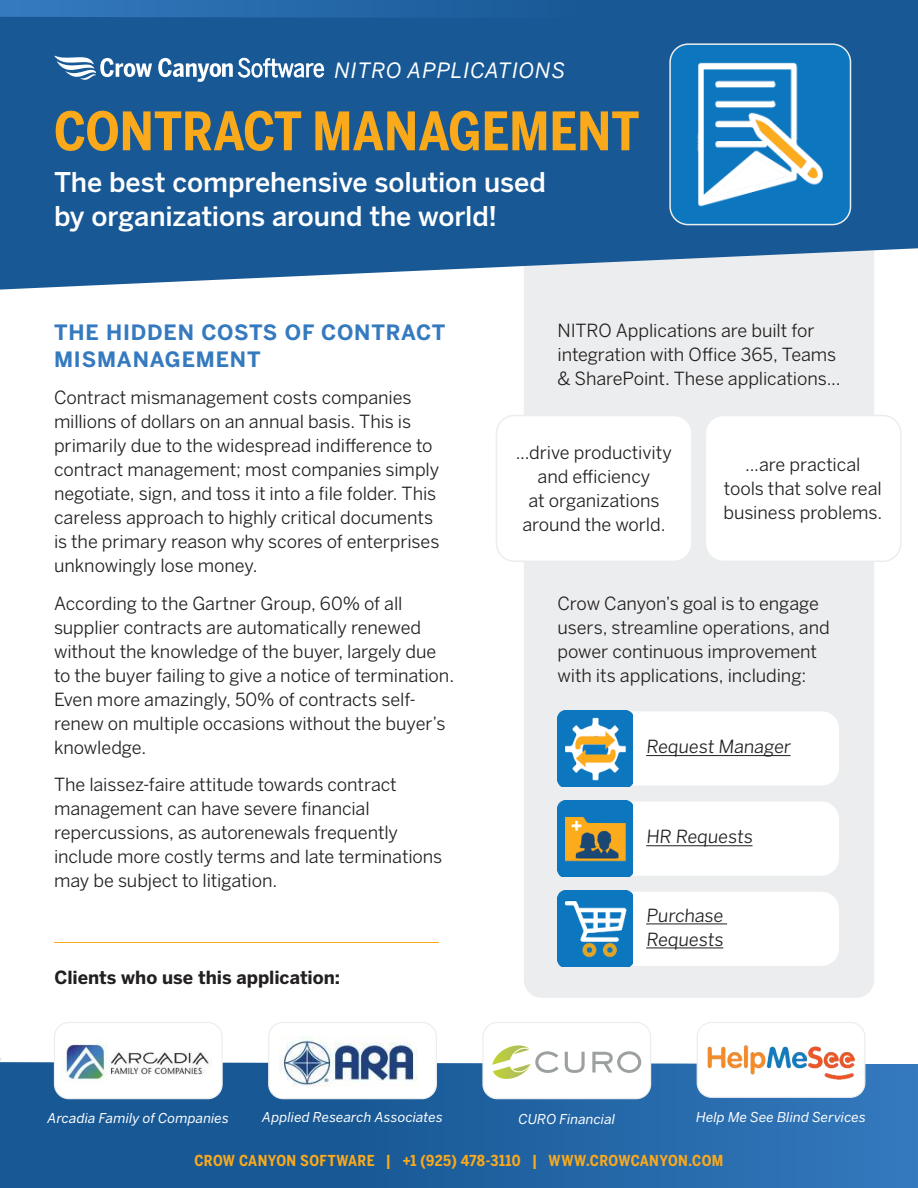
<style>
.page{position:relative;width:918px;height:1188px;background:#fff}
.page>*{position:absolute;margin:0;border:0;box-sizing:border-box;transform-origin:0 0}
.t1{font:700 52.5px "Benton Sans Cond";color:#faa91b}
.t2{font:500 27px/34.5px "Benton Sans";letter-spacing:-.005em;color:#fff}
.t3{font:700 21px/27px "Benton Sans";letter-spacing:.04em;color:#357abf}
.t4{font:italic 21px "Benton Sans";letter-spacing:.04em;color:#fff}
.t5{font:18px/24px "Benton Sans";letter-spacing:-.005em;color:#221f1f}
.t6{font:700 18px "Benton Sans";letter-spacing:-.005em;color:#221f1f}
.t7{font:700 15px "Benton Sans Cond";letter-spacing:.025em;color:#faa91b}
.t8{font:italic 13.5px "Benton Sans";letter-spacing:.005em;color:#fff}
</style>
<div class="page">
<div style="left:524px;top:205px;width:350px;height:793px;background:#ecedee;border-radius:18px"></div>
<svg style="left:0;top:19px;width:918px;height:271px;background:#2c679d"></svg>
<svg style="left:0;top:0;width:918px;height:19px;background:#2062a1"></svg>
<svg style="left:0;top:1062px;width:918px;height:126px;background:#2163a2"></svg>
<svg style="left:54px;top:56px;width:270px;height:26px"></svg>
<div style="left:496px;top:415px;width:196px;height:146px;background:#fff;border-radius:18px"></div>
<div style="left:496px;top:415px;width:197px;height:147px;border:2px solid #ecedee;border-radius:18px"></div>
<div style="left:705px;top:415px;width:196px;height:146px;background:#fff;border-radius:18px"></div>
<div style="left:705px;top:415px;width:197px;height:147px;border:2px solid #ecedee;border-radius:18px"></div>
<div style="left:579px;top:711px;width:261px;height:75px;background:#fff;border-radius:18px"></div>
<div style="left:579px;top:710px;width:261px;height:77px;border:2px solid #ecedee;border-radius:18px"></div>
<hr style="left:646px;top:755px;width:145px;height:1px;background:#221f1f">
<img style="left:557px;top:711px;width:76px;height:75px">
<div style="left:583px;top:891px;width:257px;height:76px;background:#fff;border-radius:18px"></div>
<div style="left:582px;top:890px;width:258px;height:77px;border:2px solid #ecedee;border-radius:18px"></div>
<hr style="left:646px;top:924px;width:81px;height:1px;background:#221f1f">
<hr style="left:646px;top:948px;width:77px;height:1px;background:#221f1f">
<img style="left:557px;top:891px;width:76px;height:76px">
<div style="left:576px;top:801px;width:264px;height:75px;background:#fff;border-radius:18px"></div>
<div style="left:575px;top:800px;width:265px;height:77px;border:2px solid #ecedee;border-radius:18px"></div>
<hr style="left:646px;top:846px;width:107px;height:1px;background:#221f1f">
<img style="left:557px;top:801px;width:76px;height:75px">
<hr style="left:54px;top:942px;width:385px;height:1px;background:#faa91b">
<img style="left:670px;top:44px;width:180px;height:181px">
<div style="left:669px;top:43px;width:182px;height:182px;border:2px solid #ecedee;border-radius:18px"></div>
<div style="left:697px;top:1022px;width:168px;height:75px;background:#fff;border-radius:14px"></div>
<img style="left:708px;top:1045px;width:146px;height:35px">
<div style="left:697px;top:1022px;width:168px;height:76px;border:1px solid #ecedee;border-radius:14px"></div>
<div style="left:483px;top:1022px;width:168px;height:77px;background:#fff;border-radius:14px"></div>
<svg style="left:565px;top:1052px;width:20px;height:21px"></svg>
<svg style="left:592px;top:1051px;width:49px;height:22px"></svg>
<svg style="left:535px;top:1051px;width:24px;height:22px"></svg>
<img style="left:492px;top:1045px;width:39px;height:34px">
<div style="left:482px;top:1022px;width:169px;height:77px;border:1px solid #ecedee;border-radius:14px"></div>
<div style="left:269px;top:1022px;width:167px;height:77px;background:#fff;border-radius:14px"></div>
<img style="left:280px;top:1036px;width:138px;height:51px">
<div style="left:268px;top:1022px;width:169px;height:77px;border:1px solid #ecedee;border-radius:14px"></div>
<div style="left:54px;top:1022px;width:168px;height:77px;background:#fff;border-radius:14px"></div>
<img style="left:64px;top:1042px;width:148px;height:39px">
<div style="left:54px;top:1022px;width:169px;height:77px;border:1px solid #ecedee;border-radius:14px"></div>
<p class="t4" style="left:334px;top:62px;width:232px">NITRO APPLICATIONS</p>
<h1 class="t1" style="left:54px;top:110px;width:587px">CONTRACT MANAGEMENT</h1>
<h2 class="t2" style="left:54px;top:167px;width:493px">The best comprehensive solution used by organizations around the world!</h2>
<p class="t3" style="left:54px;top:321px;width:393px">THE HIDDEN COSTS OF CONTRACT<br>MISMANAGEMENT</p>
<p class="t5" style="left:54px;top:387px;width:387px">Contract mismanagement costs companies millions of dollars on an annual basis. This is primarily due to the widespread indifference to contract management; most companies simply negotiate, sign, and toss it into a file folder. This careless approach to highly critical documents is the primary reason why scores of enterprises unknowingly lose money.</p>
<p class="t5" style="left:54px;top:593px;width:402px">According to the Gartner Group, 60% of all supplier contracts are automatically renewed without the knowledge of the buyer, largely due to the buyer failing to give a notice of termination.<br>Even more amazingly, 50% of contracts self&shy;renew on multiple occasions without the buyer’s knowledge.</p>
<p class="t5" style="left:54px;top:774px;width:390px">The laissez-faire attitude towards contract management can have severe financial repercussions, as autorenewals frequently include more costly terms and late terminations may be subject to litigation.</p>
<p class="t6" style="left:55px;top:970px;width:287px">Clients who use this application:</p>
<p class="t5" style="left:558px;top:320px;width:284px">NITRO Applications are built for integration with Office 365, Teams &amp; SharePoint. These applications...</p>
<p class="t5" style="left:516px;top:442px;width:158px;text-align:center">...drive productivity and efficiency<br>at organizations around the world.</p>
<p class="t5" style="left:723px;top:454px;width:161px;text-align:center">...are practical tools that solve real business problems.</p>
<p class="t5" style="left:558px;top:593px;width:274px">Crow Canyon’s goal is to engage users, streamline operations, and power continuous improvement with its applications, including:</p>
<p class="t5" style="left:646px;top:736px;width:147px">Request Manager</p>
<p class="t5" style="left:646px;top:826px;width:109px">HR Requests</p>
<p class="t5" style="left:646px;top:905px;width:80px">Purchase<br>Requests</p>
<p class="t8" style="left:48px;top:1112px;width:183px">Arcadia Family of Companies</p>
<p class="t8" style="left:262px;top:1112px;width:182px">Applied Research Associates</p>
<p class="t8" style="left:518px;top:1114px;width:98px">CURO Financial</p>
<p class="t8" style="left:696px;top:1112px;width:171px">Help Me See Blind Services</p>
<p class="t7" style="left:195px;top:1154px;width:530px">CROW CANYON SOFTWARE | +1 (925) 478-3110 | WWW.CROWCANYON.COM</p>
</div>
